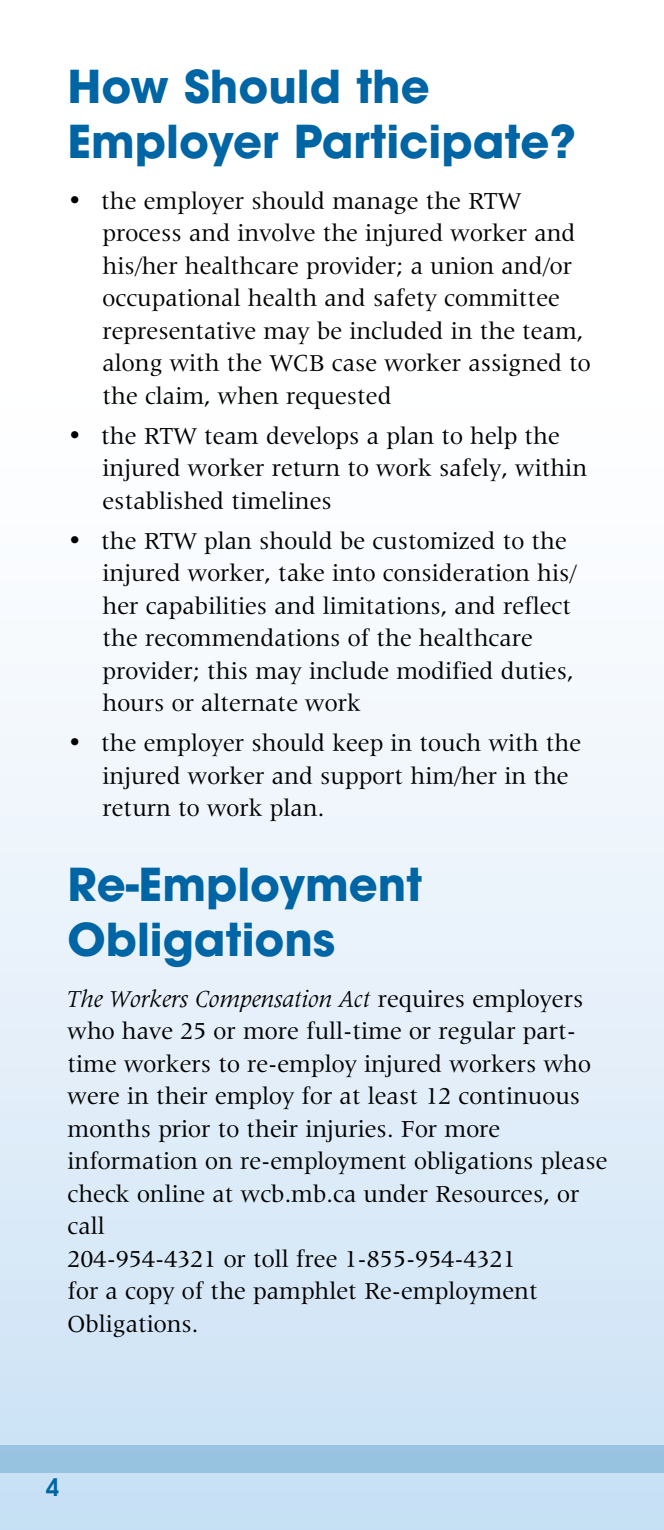
<style>
.page{position:relative;width:664px;height:1530px;background:#fff}
.page>*{position:absolute;margin:0;border:0;box-sizing:border-box;transform-origin:0 0}
.t1{font:700 45px/55px "Avant Garde";color:#0065a4}
.t2{font:25px/32.5px "Latin 725 BT";color:#000}
.t3{font:600 25px "Avant Garde IT Cby BT";color:#0065a4}
.s1{font-style:italic}
</style>
<div class="page">
<div style="left:0;top:338px;width:664px;height:1192px;background:linear-gradient(to bottom,#fff,#cbe1f5)"></div>
<div style="left:0;top:1445px;width:664px;height:27px;background:#98c3e0"></div>
<h2 class="t1" style="left:68px;top:59px;width:510px">How Should the<br>Employer Participate?</h2>
<p class="t2" style="left:102px;top:184px;width:490px;text-indent:-35px">• the employer should manage the RTW process and involve the injured worker and his/her healthcare provider; a union and/or occupational health and safety committee representative may be included in the team, along with the WCB case worker assigned to the claim, when requested</p>
<p class="t2" style="left:102px;top:419px;width:486px;text-indent:-35px">• the RTW team develops a plan to help the injured worker return to work safely, within established timelines</p>
<p class="t2" style="left:102px;top:524px;width:475px;text-indent:-35px">• the RTW plan should be customized to the injured worker, take into consideration his/ her capabilities and limitations, and reflect the recommendations of the healthcare provider; this may include modified duties, hours or alternate work</p>
<p class="t2" style="left:102px;top:727px;width:480px;text-indent:-35px">• the employer should keep in touch with the injured worker and support him/her in the return to work plan.</p>
<h2 class="t1" style="left:68px;top:857px;width:356px">Re-Employment<br>Obligations</h2>
<p class="t2" style="left:68px;top:982px;width:541px"><span class="s1">The Workers Compensation Act</span> requires employers who have 25 or more full-time or regular part&shy;time workers to re-employ injured workers who were in their employ for at least 12 continuous months prior to their injuries. For more information on re-employment obligations please check online at wcb.mb.ca under Resources, or call<br>204-954-4321 or toll free 1-855-954-4321<br>for a copy of the pamphlet Re-employment Obligations.</p>
<p class="t3" style="left:45px;top:1472px;width:16px">4</p>
</div>
